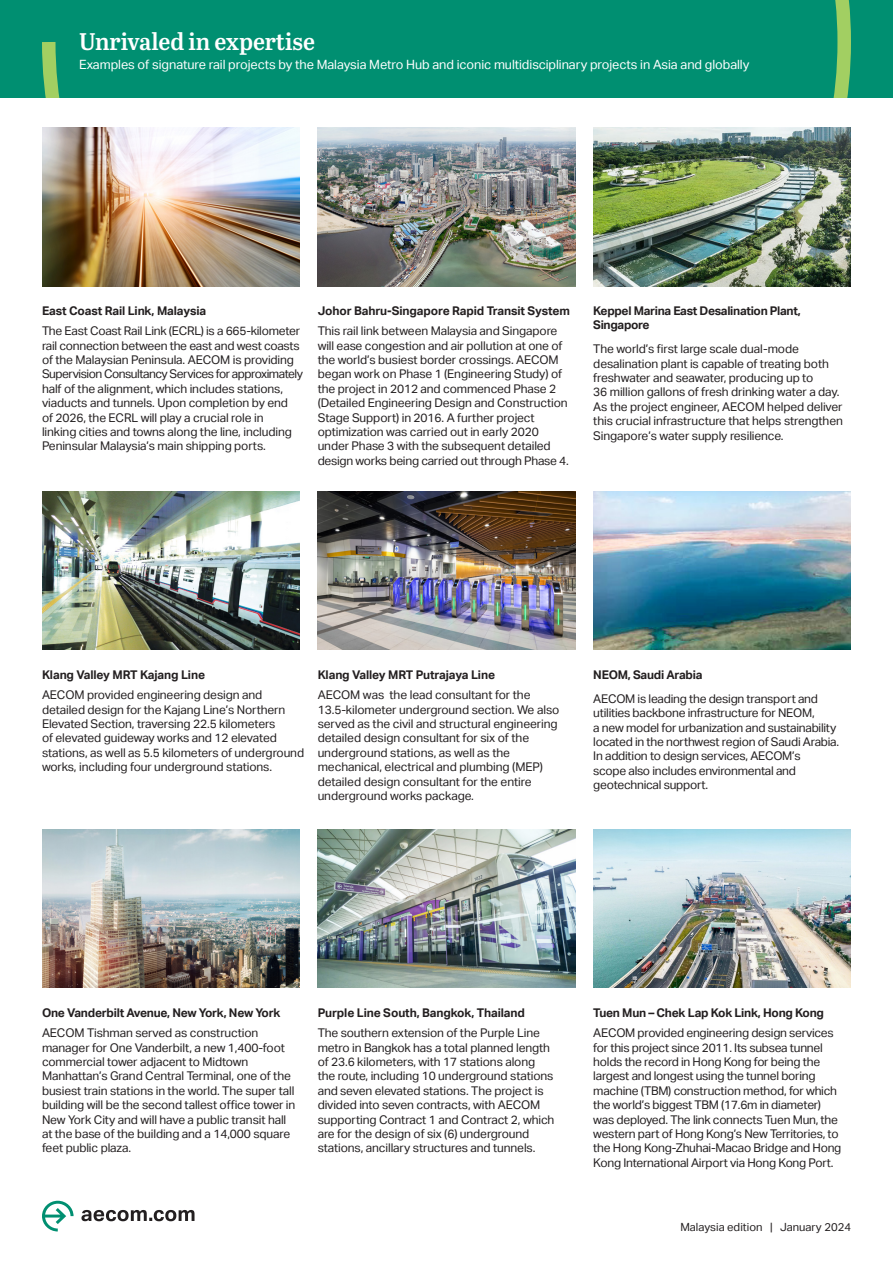
<style>
.page{position:relative;width:893px;height:1263px;background:#fff}
.page>*{position:absolute;margin:0;border:0;box-sizing:border-box;transform-origin:0 0}
.t1{font:24px "Abril Titling Sb";letter-spacing:-.005em;color:#fff}
.t2{font:12.75px "AECOM Sans";letter-spacing:-.005em;color:#fff}
.t3{font:12px/14.4px "AECOM Sans";letter-spacing:-.01em;color:#231f20}
.t4{font:700 12px "AECOM Sans";letter-spacing:-.02em;color:#231f20}
.t5{font:11.25px "AECOM Sans";color:#231f20}
</style>
<div class="page">
<div style="left:0;top:0;width:893px;height:98px;background:#008f71"></div>
<svg style="left:42px;top:0;width:809px;height:98px"></svg>
<img style="left:318px;top:492px;width:257px;height:158px">
<img style="left:593px;top:492px;width:258px;height:158px">
<svg style="left:42px;top:1201px;width:32px;height:30px"></svg>
<svg style="left:81px;top:1210px;width:114px;height:11px"></svg>
<img style="left:318px;top:128px;width:257px;height:158px">
<img style="left:42px;top:128px;width:258px;height:158px">
<img style="left:593px;top:128px;width:258px;height:158px">
<img style="left:42px;top:492px;width:258px;height:158px">
<img style="left:593px;top:830px;width:258px;height:158px">
<img style="left:42px;top:830px;width:258px;height:158px">
<img style="left:318px;top:830px;width:257px;height:158px">
<p class="t1" style="left:79px;top:24px;width:237px">Unrivaled in expertise</p>
<p class="t2" style="left:79px;top:57px;width:672px">Examples of signature rail projects by the Malaysia Metro Hub and iconic multidisciplinary projects in Asia and globally</p>
<p class="t4" style="left:42px;top:304px;width:166px">East Coast Rail Link, Malaysia</p>
<p class="t3" style="left:42px;top:324px;width:263px">The East Coast Rail Link (ECRL) is a 665-kilometer rail connection between the east and west coasts of the Malaysian Peninsula. AECOM is providing Supervision Consultancy Services for approximately half of the alignment, which includes stations, viaducts and tunnels. Upon completion by end<br>of 2026, the ECRL will play a crucial role in<br>linking cities and towns along the line, including Peninsular Malaysia’s main shipping ports.</p>
<p class="t4" style="left:318px;top:304px;width:254px">Johor Bahru-Singapore Rapid Transit System</p>
<p class="t3" style="left:318px;top:324px;width:253px">This rail link between Malaysia and Singapore will ease congestion and air pollution at one of the world’s busiest border crossings. AECOM began work on Phase 1 (Engineering Study) of the project in 2012 and commenced Phase 2 (Detailed Engineering Design and Construction Stage Support) in 2016. A further project optimization was carried out in early 2020 under Phase 3 with the subsequent detailed design works being carried out through Phase 4.</p>
<p class="t4" style="left:593px;top:304px;width:209px">Keppel Marina East Desalination Plant,</p>
<p class="t4" style="left:593px;top:318px;width:58px">Singapore</p>
<p class="t3" style="left:593px;top:342px;width:207px">The world’s first large scale dual-mode</p>
<p class="t3" style="left:593px;top:356px;width:248px">desalination plant is capable of treating both freshwater and seawater, producing up to<br>36 million gallons of fresh drinking water a day.</p>
<p class="t3" style="left:593px;top:399px;width:251px;text-align:justify">As the project engineer, AECOM helped deliver this crucial infrastructure that helps strengthen Singapore’s water supply resilience.</p>
<p class="t4" style="left:42px;top:668px;width:165px">Klang Valley MRT Kajang Line</p>
<p class="t3" style="left:42px;top:688px;width:264px">AECOM provided engineering design and detailed design for the Kajang Line’s Northern Elevated Section, traversing 22.5 kilometers<br>of elevated guideway works and 12 elevated stations, as well as 5.5 kilometers of underground works, including four underground stations.</p>
<p class="t4" style="left:318px;top:668px;width:179px">Klang Valley MRT Putrajaya Line</p>
<p class="t3" style="left:318px;top:688px;width:243px">AECOM was the lead consultant for the 13.5-kilometer underground section. We also served as the civil and structural engineering detailed design consultant for six of the underground stations, as well as the</p>
<p class="t3" style="left:318px;top:760px;width:227px">mechanical, electrical and plumbing (MEP) detailed design consultant for the entire underground works package.</p>
<p class="t4" style="left:593px;top:668px;width:111px">NEOM, Saudi Arabia</p>
<p class="t3" style="left:593px;top:691px;width:226px">AECOM is leading the design transport and</p>
<p class="t3" style="left:593px;top:706px;width:223px">utilities backbone infrastructure for NEOM,</p>
<p class="t3" style="left:593px;top:720px;width:247px">a new model for urbanization and sustainability located in the northwest region of Saudi Arabia.</p>
<p class="t3" style="left:593px;top:749px;width:209px">In addition to design services, AECOM’s</p>
<p class="t3" style="left:593px;top:763px;width:204px">scope also includes environmental and</p>
<p class="t3" style="left:593px;top:778px;width:116px">geotechnical support.</p>
<p class="t4" style="left:42px;top:1005px;width:240px">One Vanderbilt Avenue, New York, New York</p>
<p class="t3" style="left:42px;top:1026px;width:218px">AECOM Tishman served as construction</p>
<p class="t3" style="left:42px;top:1040px;width:244px">manager for One Vanderbilt, a new 1,400-foot commercial tower adjacent to Midtown</p>
<p class="t3" style="left:42px;top:1069px;width:255px">Manhattan’s Grand Central Terminal, one of the busiest train stations in the world. The super tall building will be the second tallest office tower in New York City and will have a public transit hall</p>
<p class="t3" style="left:42px;top:1126px;width:250px">at the base of the building and a 14,000 square feet public plaza.</p>
<p class="t4" style="left:318px;top:1005px;width:209px">Purple Line South, Bangkok, Thailand</p>
<p class="t3" style="left:318px;top:1026px;width:238px">The southern extension of the Purple Line metro in Bangkok has a total planned length of 23.6 kilometers, with 17 stations along the route, including 10 underground stations and seven elevated stations. The project is divided into seven contracts, with AECOM supporting Contract 1 and Contract 2, which are for the design of six (6) underground stations, ancillary structures and tunnels.</p>
<p class="t4" style="left:593px;top:1005px;width:232px">Tuen Mun – Chek Lap Kok Link, Hong Kong</p>
<p class="t3" style="left:593px;top:1026px;width:242px">AECOM provided engineering design services</p>
<p class="t3" style="left:593px;top:1040px;width:231px">for this project since 2011. Its subsea tunnel holds the record in Hong Kong for being the</p>
<p class="t3" style="left:593px;top:1069px;width:224px">largest and longest using the tunnel boring</p>
<p class="t3" style="left:593px;top:1083px;width:250px">machine (TBM) construction method, for which the world’s biggest TBM (17.6m in diameter) was deployed. The link connects Tuen Mun, the western part of Hong Kong’s New Territories, to the Hong Kong-Zhuhai-Macao Bridge and Hong Kong International Airport via Hong Kong Port.</p>
<p class="t5" style="left:680px;top:1220px;width:172px">Malaysia edition | January 2024</p>
</div>
